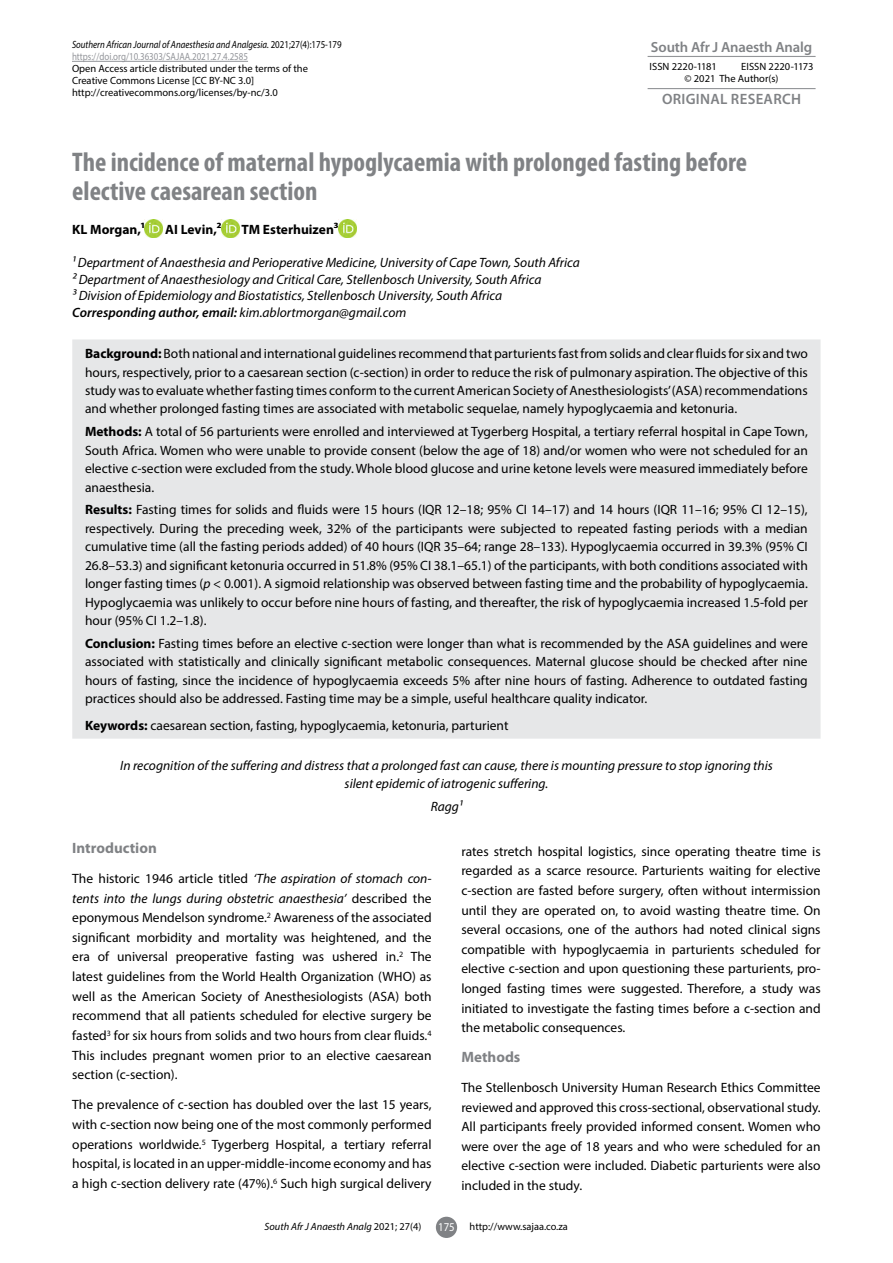
<style>
.page{position:relative;width:893px;height:1263px;background:#fff}
.page>*{position:absolute;margin:0;border:0;box-sizing:border-box;transform-origin:0 0}
.t1{font:700 condensed 27px/28.5px "Myriad Pro";color:#808285}
.t2{font:700 15px "Myriad Pro";color:#808285}
.t3{font:600 15px "Myriad Pro";letter-spacing:.02em;color:#808285}
.t4{font:600 14.7px "Myriad Pro";letter-spacing:-.01em;color:#808285}
.t5{font:13.5px/19.6px "Myriad Pro";color:#000;text-align:justify}
.t6{font:italic 13.5px/16.5px "Myriad Pro";color:#000;text-align:center}
.t7{font:700 13.5px "Myriad Pro";color:#000}
.t8{font:10.5px/12px "Myriad Pro";color:#000}
.t9{font:italic 10.5px/12px "Myriad Pro";color:#000;scale:.85 1}
.t10{font:italic 10.5px "Myriad Pro";color:#000}
.s1{font-style:normal}
.s2{font-style:normal;color:#93959a}
.s3{font-weight:600}
.s4{font-weight:700}
.s5{font-style:italic}
.s6{font-size:12px;color:#fff}
</style>
<div class="page">
<div style="left:436px;top:1217px;width:21px;height:21px;background:#808285;border-radius:50%"></div>
<hr style="left:72px;top:61px;width:176px;height:1px;background:#93959a">
<hr style="left:648px;top:56px;width:168px;height:1px;background:#939598">
<hr style="left:648px;top:88px;width:168px;height:1px;background:#939598">
<div style="left:72px;top:339px;width:748px;height:400px;background:#e6e7e8"></div>
<img style="left:145px;top:220px;width:18px;height:17px">
<img style="left:222px;top:220px;width:17px;height:17px">
<img style="left:339px;top:220px;width:17px;height:17px">
<p class="t9" style="left:72px;top:39px;width:319px">Southern African Journal of Anaesthesia and Analgesia. <span class="s1">2021;27(4):175-179 </span><span class="s2">https://doi.org/10.36303/SAJAA.2021.27.4.2585</span></p>
<p class="t8" style="left:72px;top:63px;width:237px">Open Access article distributed under the terms of the<br>Creative Commons License [CC BY-NC 3.0] http://creativecommons.org/licenses/by-nc/3.0</p>
<p class="t4" style="left:651px;top:37px;width:163px">South Afr J Anaesth Analg</p>
<p class="t8" style="left:650px;top:60px;width:69px">ISSN 2220-1181</p>
<p class="t8" style="left:685px;top:60px;width:131px;text-indent:57px">EISSN 2220-1173 © 2021 The Author(s)</p>
<p class="t3" style="left:662px;top:90px;width:141px">ORIGINAL RESEARCH</p>
<h1 class="t1" style="left:72px;top:147px;width:676px">The incidence of maternal hypoglycaemia with prolonged fasting before elective caesarean section</h1>
<p class="t7" style="left:72px;top:221px;width:74px">KL Morgan,1</p>
<p class="t7" style="left:165px;top:221px;width:58px">AI Levin,2</p>
<p class="t7" style="left:241px;top:221px;width:99px">TM Esterhuizen3</p>
<p class="t6" style="left:72px;top:254px;width:509px;text-align:left">1 Department of Anaesthesia and Perioperative Medicine, University of Cape Town, South Africa 2 Department of Anaesthesiology and Critical Care, Stellenbosch University, South Africa<br>3 Division of Epidemiology and Biostatistics, Stellenbosch University, South Africa <span class="s3">Corresponding author, email:</span> kim.ablortmorgan@gmail.com</p>
<p class="t5" style="left:85px;top:344px;width:724px;line-height:18.5px"><span class="s4">Background:</span> Both national and international guidelines recommend that parturients fast from solids and clear fluids for six and two hours, respectively, prior to a caesarean section (c-section) in order to reduce the risk of pulmonary aspiration. The objective of this study was to evaluate whether fasting times conform to the current American Society of Anesthesiologists’ (ASA) recommendations and whether prolonged fasting times are associated with metabolic sequelae, namely hypoglycaemia and ketonuria.</p>
<p class="t5" style="left:85px;top:422px;width:724px;line-height:18.5px"><span class="s4">Methods:</span> A total of 56 parturients were enrolled and interviewed at Tygerberg Hospital, a tertiary referral hospital in Cape Town, South Africa. Women who were unable to provide consent (below the age of 18) and/or women who were not scheduled for an elective c-section were excluded from the study. Whole blood glucose and urine ketone levels were measured immediately before anaesthesia.</p>
<p class="t5" style="left:85px;top:500px;width:724px;line-height:18.5px"><span class="s4">Results:</span> Fasting times for solids and fluids were 15 hours (IQR 12–18; 95% CI 14–17) and 14 hours (IQR 11–16; 95% CI 12–15), respectively. During the preceding week, 32% of the participants were subjected to repeated fasting periods with a median cumulative time (all the fasting periods added) of 40 hours (IQR 35–64; range 28–133). Hypoglycaemia occurred in 39.3% (95% CI 26.8–53.3) and significant ketonuria occurred in 51.8% (95% CI 38.1–65.1) of the participants, with both conditions associated with longer fasting times (<span class="s5">p</span> &lt; 0.001). A sigmoid relationship was observed between fasting time and the probability of hypoglycaemia.<br>Hypoglycaemia was unlikely to occur before nine hours of fasting, and thereafter, the risk of hypoglycaemia increased 1.5-fold per hour (95% CI 1.2–1.8).</p>
<p class="t5" style="left:85px;top:634px;width:724px;line-height:18.5px"><span class="s4">Conclusion:</span> Fasting times before an elective c-section were longer than what is recommended by the ASA guidelines and were associated with statistically and clinically significant metabolic consequences. Maternal glucose should be checked after nine hours of fasting, since the incidence of hypoglycaemia exceeds 5% after nine hours of fasting. Adherence to outdated fasting practices should also be addressed. Fasting time may be a simple, useful healthcare quality indicator.</p>
<p class="t5" style="left:85px;top:716px;width:425px"><span class="s4">Keywords:</span> caesarean section, fasting, hypoglycaemia, ketonuria, parturient</p>
<p class="t6" style="left:120px;top:756px;width:654px;line-height:18.1px">In recognition of the suffering and distress that a prolonged fast can cause, there is mounting pressure to stop ignoring this silent epidemic of iatrogenic suffering.</p>
<p class="t6" style="left:431px;top:797px;width:33px">Ragg1</p>
<p class="t2" style="left:72px;top:838px;width:86px">Introduction</p>
<p class="t5" style="left:72px;top:868px;width:361px">The historic 1946 article titled <span class="s5">‘The aspiration of stomach con&shy;tents into the lungs during obstetric anaesthesia’</span> described the eponymous Mendelson syndrome.<sup>2</sup> Awareness of the associated significant morbidity and mortality was heightened, and the era of universal preoperative fasting was ushered in.<sup>2</sup> The latest guidelines from the World Health Organization (WHO) as well as the American Society of Anesthesiologists (ASA) both recommend that all patients scheduled for elective surgery be fasted<sup>3</sup> for six hours from solids and two hours from clear fluids.<sup>4<br></sup>This includes pregnant women prior to an elective caesarean section (c-section).</p>
<p class="t5" style="left:72px;top:1095px;width:361px">The prevalence of c-section has doubled over the last 15 years, with c-section now being one of the most commonly performed operations worldwide.<sup>5</sup> Tygerberg Hospital, a tertiary referral hospital, is located in an upper-middle-income economy and has a high c-section delivery rate (47%).<sup>6</sup> Such high surgical delivery</p>
<p class="t5" style="left:461px;top:841px;width:361px">rates stretch hospital logistics, since operating theatre time is regarded as a scarce resource. Parturients waiting for elective c-section are fasted before surgery, often without intermission until they are operated on, to avoid wasting theatre time. On several occasions, one of the authors had noted clinical signs compatible with hypoglycaemia in parturients scheduled for elective c-section and upon questioning these parturients, pro&shy;longed fasting times were suggested. Therefore, a study was initiated to investigate the fasting times before a c-section and the metabolic consequences.</p>
<p class="t2" style="left:461px;top:1047px;width:61px">Methods</p>
<p class="t5" style="left:461px;top:1077px;width:361px">The Stellenbosch University Human Research Ethics Committee reviewed and approved this cross-sectional, observational study.<br>All participants freely provided informed consent. Women who were over the age of 18 years and who were scheduled for an elective c-section were included. Diabetic parturients were also included in the study.</p>
<p class="t10" style="left:265px;top:1220px;width:158px">South Afr J Anaesth Analg <span class="s1">2021; 27(4)</span></p>
<p class="t8" style="left:438px;top:1220px;width:131px"><span class="s6">175</span> http://www.sajaa.co.za</p>
</div>
